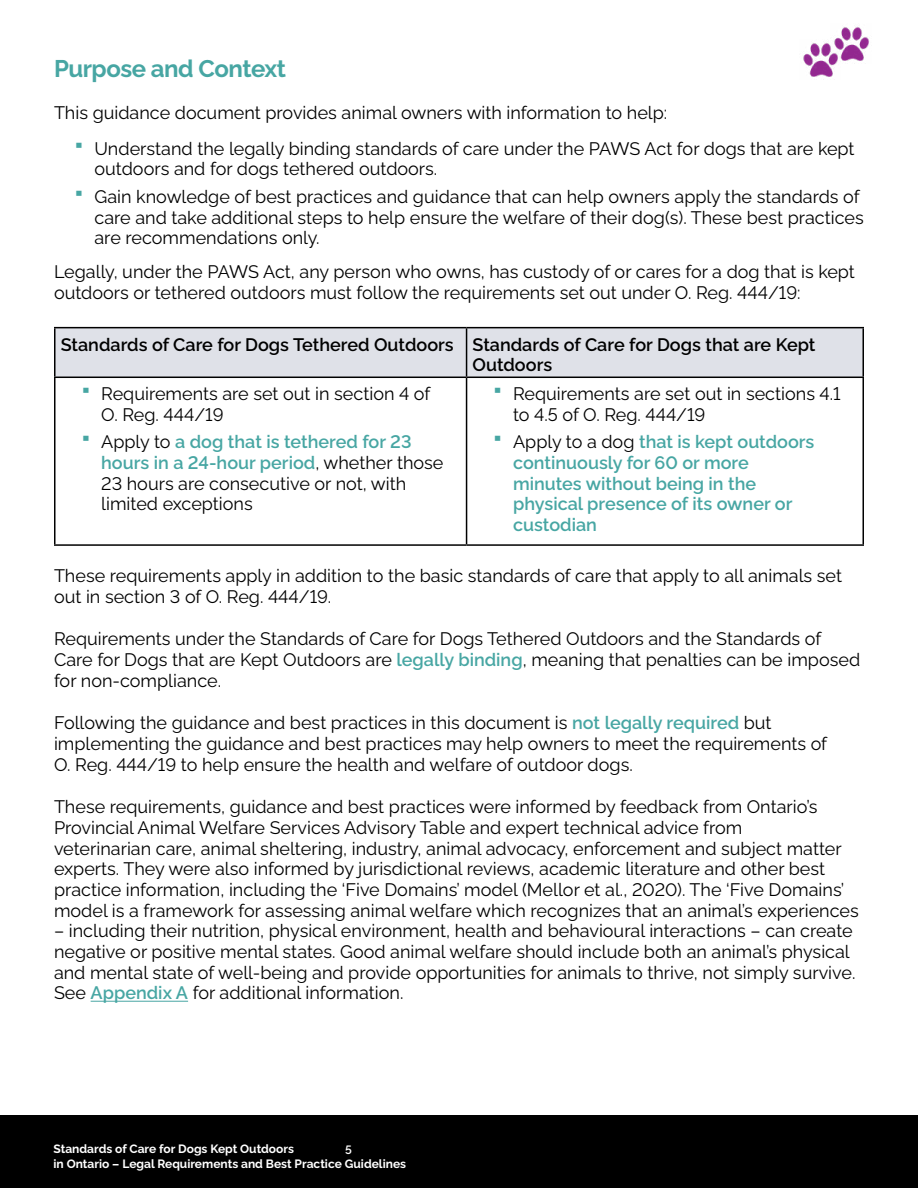
<style>
.page{position:relative;width:918px;height:1188px;background:#fff}
.page>*{position:absolute;margin:0;border:0;box-sizing:border-box;transform-origin:0 0}
.t1{font:700 24px "Raleway";letter-spacing:-.02em;color:#47a6a3}
.Body_Copy_Space_Befo{font:18px/20.7px "Raleway";color:#000}
.t2{font:600 18px/20.7px "Raleway";color:#47a6a3}
.Body_Copy_Space_Befo-2{font:600 18px/20.7px "Raleway";color:#000}
.t3{font:700 12px/14.4px "Raleway";color:#fff}
.t4{font:600 12px "Raleway";color:#fff}
.s1{font-weight:600;color:#47a6a3}
.s2{font-weight:400;color:#000}
</style>
<div class="page">
<div style="left:0;top:1116px;width:918px;height:72px;background:#000"></div>
<hr style="left:91px;top:1001px;width:97px;height:1px;background:#47a6a3">
<div style="left:56px;top:328px;width:806px;height:49px;background:#dfe1e8"></div>
<hr style="left:466px;top:328px;width:1px;height:49px;background:#000">
<hr style="left:54px;top:378px;width:2px;height:166px;background:#000">
<hr style="left:466px;top:378px;width:1px;height:166px;background:#000">
<hr style="left:862px;top:378px;width:2px;height:166px;background:#000">
<hr style="left:54px;top:544px;width:413px;height:2px;background:#000">
<hr style="left:467px;top:544px;width:397px;height:2px;background:#000">
<hr style="left:54px;top:327px;width:413px;height:1px;background:#000">
<hr style="left:54px;top:328px;width:2px;height:49px;background:#000">
<hr style="left:467px;top:327px;width:397px;height:1px;background:#000">
<hr style="left:862px;top:328px;width:2px;height:49px;background:#000">
<hr style="left:54px;top:377px;width:413px;height:1px;background:#000">
<hr style="left:467px;top:377px;width:397px;height:1px;background:#000">
<img style="left:836px;top:26px;width:33px;height:35px">
<img style="left:803px;top:39px;width:38px;height:38px">
<h2 class="t1" style="left:54px;top:49px;width:233px">Purpose and Context</h2>
<p class="Body_Copy_Space_Befo" style="left:54px;top:100px;width:615px">This guidance document provides animal owners with information to help:</p>
<p class="Body_Copy_Space_Befo" style="left:94px;top:136px;width:762px">Understand the legally binding standards of care under the PAWS Act for dogs that are kept outdoors and for dogs tethered outdoors.</p>
<p class="Body_Copy_Space_Befo" style="left:94px;top:184px;width:771px">Gain knowledge of best practices and guidance that can help owners apply the standards of care and take additional steps to help ensure the welfare of their dog(s). These best practices are recommendations only.</p>
<p class="Body_Copy_Space_Befo" style="left:54px;top:260px;width:802px">Legally, under the PAWS Act, any person who owns, has custody of or cares for a dog that is kept outdoors or tethered outdoors must follow the requirements set out under O. Reg. 444/19:</p>
<p class="Body_Copy_Space_Befo-2" style="left:61px;top:332px;width:395px">Standards of Care for Dogs Tethered Outdoors</p>
<p class="Body_Copy_Space_Befo-2" style="left:473px;top:332px;width:344px">Standards of Care for Dogs that are Kept<br>Outdoors</p>
<p class="Body_Copy_Space_Befo" style="left:101px;top:382px;width:331px">Requirements are set out in section 4 of<br>O. Reg. 444/19</p>
<p class="Body_Copy_Space_Befo" style="left:101px;top:430px;width:344px">Apply to <span class="s1">a dog that is tethered for 23 hours in a 24-hour period</span>, whether those 23 hours are consecutive or not, with limited exceptions</p>
<p class="Body_Copy_Space_Befo" style="left:513px;top:382px;width:329px">Requirements are set out in sections 4.1 to 4.5 of O. Reg. 444/19</p>
<p class="t2" style="left:513px;top:430px;width:303px"><span class="s2">Apply to a dog</span> that is kept outdoors continuously for 60 or more minutes without being in the physical presence of its owner or custodian</p>
<p class="Body_Copy_Space_Befo" style="left:54px;top:564px;width:790px">These requirements apply in addition to the basic standards of care that apply to all animals set out in section 3 of O. Reg. 444/19.</p>
<p class="Body_Copy_Space_Befo" style="left:54px;top:627px;width:808px">Requirements under the Standards of Care for Dogs Tethered Outdoors and the Standards of<br>Care for Dogs that are Kept Outdoors are <span class="s1">legally binding</span>, meaning that penalties can be imposed for non-compliance.</p>
<p class="Body_Copy_Space_Befo" style="left:54px;top:711px;width:775px">Following the guidance and best practices in this document is <span class="s1">not legally required</span> but implementing the guidance and best practices may help owners to meet the requirements of<br>O. Reg. 444/19 to help ensure the health and welfare of outdoor dogs.</p>
<p class="Body_Copy_Space_Befo" style="left:54px;top:795px;width:806px">These requirements, guidance and best practices were informed by feedback from Ontario’s Provincial Animal Welfare Services Advisory Table and expert technical advice from<br>veterinarian care, animal sheltering, industry, animal advocacy, enforcement and subject matter experts. They were also informed by jurisdictional reviews, academic literature and other best practice information, including the ‘Five Domains’ model (Mellor et al., 2020). The ‘Five Domains’ model is a framework for assessing animal welfare which recognizes that an animal’s experiences</p>
<p class="Body_Copy_Space_Befo" style="left:54px;top:919px;width:801px">– including their nutrition, physical environment, health and behavioural interactions – can create negative or positive mental states. Good animal welfare should include both an animal’s physical and mental state of well-being and provide opportunities for animals to thrive, not simply survive.<br>See <span class="s1">Appendix A</span> for additional information.</p>
<p class="t3" style="left:54px;top:1141px;width:354px">Standards of Care for Dogs Kept Outdoors<br>in Ontario – Legal Requirements and Best Practice Guidelines</p>
<p class="t4" style="left:345px;top:1140px;width:8px">5</p>
</div>
